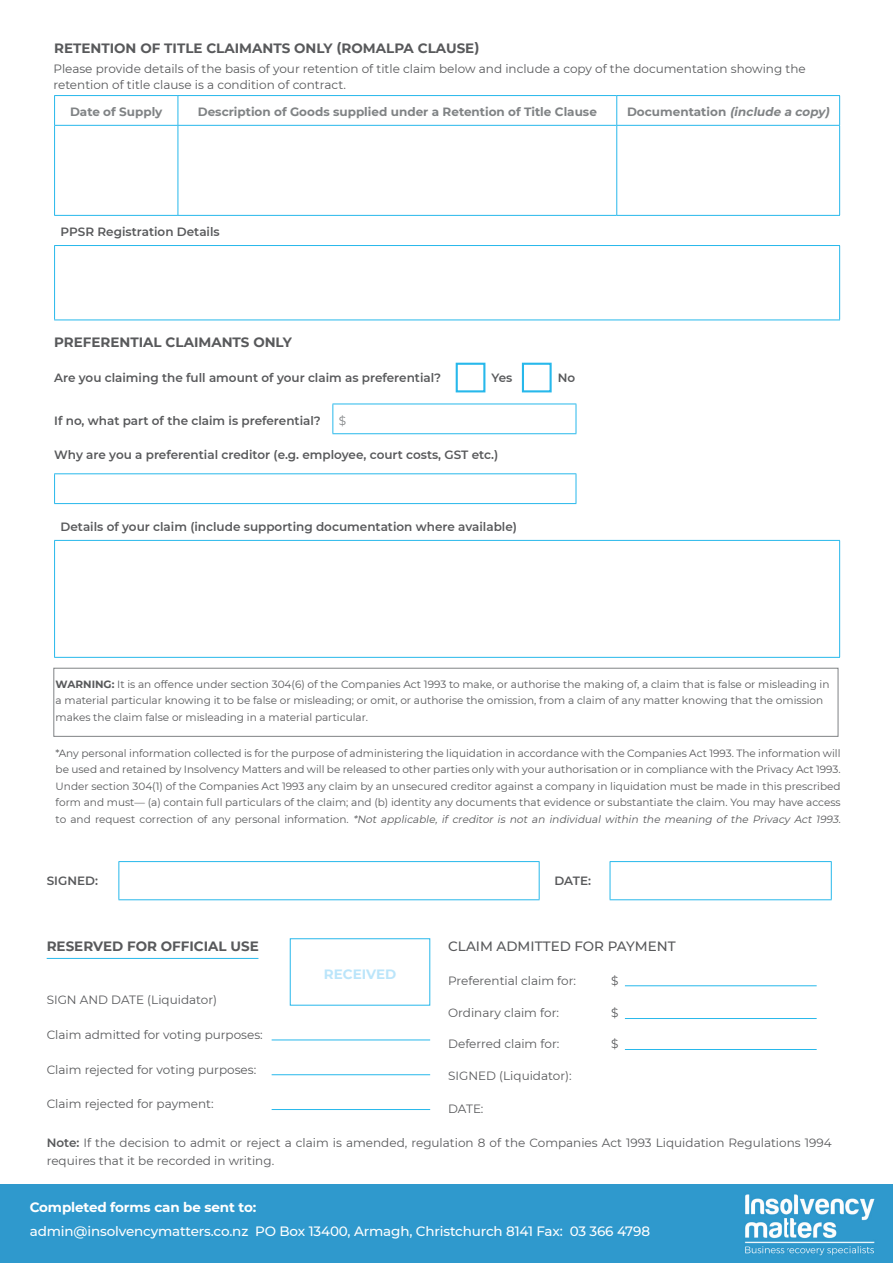
<style>
.page{position:relative;width:893px;height:1263px;background:#fff}
.page>*{position:absolute;margin:0;border:0;box-sizing:border-box;transform-origin:0 0}
.t1{font:700 13.5px "Montserrat";color:#58595b}
.t2{font:500 13.5px "Montserrat";letter-spacing:-.01em;color:#fff}
.t3{font:700 13.5px "Montserrat";letter-spacing:-.01em;color:#fff}
.t4{font:500 13.5px "Montserrat";color:#58595b}
.t5{font:700 13.5px "Montserrat";color:#bbe5fa}
.t6{font:12px/16.5px "Montserrat";color:#58595b}
.t7{font:600 12px "Montserrat";color:#58595b}
.t8{font:700 12px "Montserrat";color:#808385}
.t9{font:italic 700 12px "Montserrat";color:#808385}
.t10{font:12px "Montserrat";color:#808385}
.t11{font:10.5px/16.5px "Montserrat";color:#58595b}
.s1{font-style:normal}
.s2{font-weight:700}
.s3{font-style:italic}
.s4{font-weight:600}
</style>
<div class="page">
<div style="left:0;top:1185px;width:893px;height:78px;background:#2f99cd"></div>
<img style="left:683px;top:1184px;width:210px;height:72px">
<hr style="left:54px;top:95px;width:124px;height:1px;background:#27b8eb">
<svg style="left:54px;top:96px;width:1px;height:29px"></svg>
<hr style="left:178px;top:95px;width:439px;height:1px;background:#27b8eb">
<svg style="left:178px;top:96px;width:1px;height:29px"></svg>
<hr style="left:617px;top:95px;width:223px;height:1px;background:#27b8eb">
<svg style="left:616px;top:96px;width:1px;height:29px"></svg>
<svg style="left:839px;top:96px;width:1px;height:29px"></svg>
<hr style="left:54px;top:125px;width:124px;height:1px;background:#27b8eb">
<hr style="left:54px;top:126px;width:1px;height:89px;background:#27b8eb">
<hr style="left:178px;top:125px;width:439px;height:1px;background:#27b8eb">
<hr style="left:178px;top:126px;width:1px;height:89px;background:#27b8eb">
<hr style="left:617px;top:125px;width:223px;height:1px;background:#27b8eb">
<hr style="left:616px;top:126px;width:1px;height:89px;background:#27b8eb">
<hr style="left:839px;top:126px;width:1px;height:89px;background:#27b8eb">
<hr style="left:54px;top:215px;width:124px;height:1px;background:#27b8eb">
<hr style="left:178px;top:215px;width:439px;height:1px;background:#27b8eb">
<hr style="left:617px;top:215px;width:223px;height:1px;background:#27b8eb">
<hr style="left:54px;top:246px;width:1px;height:74px;background:#27b8eb">
<hr style="left:839px;top:246px;width:1px;height:74px;background:#27b8eb">
<hr style="left:54px;top:320px;width:786px;height:1px;background:#27b8eb">
<hr style="left:54px;top:245px;width:786px;height:1px;background:#27b8eb">
<hr style="left:54px;top:541px;width:1px;height:116px;background:#27b8eb">
<hr style="left:839px;top:541px;width:1px;height:116px;background:#27b8eb">
<hr style="left:54px;top:657px;width:786px;height:1px;background:#27b8eb">
<hr style="left:54px;top:540px;width:786px;height:1px;background:#27b8eb">
<div style="left:456px;top:363px;width:29px;height:29px;border:2px solid #27b8eb"></div>
<div style="left:522px;top:363px;width:30px;height:29px;border:2px solid #27b8eb"></div>
<hr style="left:332px;top:404px;width:244px;height:1px;background:#27b8eb">
<svg style="left:332px;top:404px;width:1px;height:29px"></svg>
<svg style="left:576px;top:404px;width:1px;height:29px"></svg>
<hr style="left:332px;top:433px;width:244px;height:1px;background:#27b8eb">
<hr style="left:54px;top:473px;width:522px;height:1px;background:#27b8eb">
<svg style="left:54px;top:474px;width:1px;height:29px"></svg>
<svg style="left:576px;top:474px;width:1px;height:29px"></svg>
<hr style="left:54px;top:503px;width:522px;height:1px;background:#27b8eb">
<div style="left:53px;top:668px;width:785px;height:69px;border:1px solid #808385"></div>
<hr style="left:118px;top:861px;width:422px;height:1px;background:#27b8eb">
<hr style="left:118px;top:862px;width:1px;height:37px;background:#27b8eb">
<hr style="left:539px;top:862px;width:1px;height:37px;background:#27b8eb">
<hr style="left:118px;top:899px;width:422px;height:1px;background:#27b8eb">
<hr style="left:610px;top:861px;width:222px;height:1px;background:#27b8eb">
<hr style="left:610px;top:862px;width:1px;height:37px;background:#27b8eb">
<hr style="left:831px;top:862px;width:1px;height:37px;background:#27b8eb">
<hr style="left:610px;top:899px;width:222px;height:1px;background:#27b8eb">
<hr style="left:47px;top:958px;width:211px;height:1px;background:#27b8eb">
<div style="left:290px;top:938px;width:140px;height:67px;border:1px solid #27b8eb"></div>
<hr style="left:272px;top:1039px;width:158px;height:1px;background:#27b8eb">
<hr style="left:272px;top:1074px;width:158px;height:1px;background:#27b8eb">
<hr style="left:272px;top:1109px;width:158px;height:1px;background:#27b8eb">
<hr style="left:625px;top:985px;width:192px;height:1px;background:#27b8eb">
<hr style="left:625px;top:1018px;width:192px;height:1px;background:#27b8eb">
<hr style="left:625px;top:1049px;width:192px;height:1px;background:#27b8eb">
<p class="t1" style="left:54px;top:39px;width:427px">RETENTION OF TITLE CLAIMANTS ONLY (ROMALPA CLAUSE)</p>
<p class="t6" style="left:53px;top:60px;width:754px">Please provide details of the basis of your retention of title claim below and include a copy of the documentation showing the retention of title clause is a condition of contract.</p>
<p class="t8" style="left:70px;top:103px;width:94px">Date of Supply</p>
<p class="t8" style="left:198px;top:103px;width:401px">Description of Goods supplied under a Retention of Title Clause</p>
<p class="t9" style="left:627px;top:103px;width:207px"><span class="s1">Documentation</span> (include a copy)</p>
<p class="t7" style="left:61px;top:224px;width:161px">PPSR Registration Details</p>
<p class="t1" style="left:54px;top:333px;width:239px">PREFERENTIAL CLAIMANTS ONLY</p>
<p class="t7" style="left:54px;top:369px;width:388px">Are you claiming the full amount of your claim as preferential?</p>
<p class="t7" style="left:54px;top:412px;width:268px">If no, what part of the claim is preferential?</p>
<p class="t7" style="left:54px;top:446px;width:446px">Why are you a preferential creditor (e.g. employee, court costs, GST etc.)</p>
<p class="t7" style="left:492px;top:369px;width:22px">Yes</p>
<p class="t7" style="left:558px;top:369px;width:19px">No</p>
<p class="t10" style="left:339px;top:412px;width:9px">$</p>
<p class="t7" style="left:61px;top:518px;width:458px">Details of your claim (include supporting documentation where available)</p>
<p class="t11" style="left:56px;top:675px;width:775px"><span class="s2">WARNING:</span> It is an offence under section 304(6) of the Companies Act 1993 to make, or authorise the making of, a claim that is false or misleading in a material particular knowing it to be false or misleading; or omit, or authorise the omission, from a claim of any matter knowing that the omission makes the claim false or misleading in a material particular.</p>
<p class="t11" style="left:56px;top:745px;width:789px">*Any personal information collected is for the purpose of administering the liquidation in accordance with the Companies Act 1993. The information will be used and retained by Insolvency Matters and will be released to other parties only with your authorisation or in compliance with the Privacy Act 1993.<br>Under section 304(1) of the Companies Act 1993 any claim by an unsecured creditor against a company in liquidation must be made in this prescribed form and must— (a) contain full particulars of the claim; and (b) identity any documents that evidence or substantiate the claim. You may have access to a n d re q u est co r re ct i o n of a ny p e rso n a l i n fo r m a t i o n . <span class="s3">*Not applicable, if creditor is not an individual within the meaning of the Privacy Act 1993.</span></p>
<p class="t7" style="left:47px;top:872px;width:53px">SIGNED:</p>
<p class="t7" style="left:554px;top:872px;width:38px">DATE:</p>
<p class="t1" style="left:47px;top:937px;width:214px">RESERVED FOR OFFICIAL USE</p>
<p class="t6" style="left:47px;top:991px;width:172px">SIGN AND DATE (Liquidator)</p>
<p class="t6" style="left:47px;top:1026px;width:218px">Claim admitted for voting purposes:</p>
<p class="t6" style="left:47px;top:1061px;width:211px">Claim rejected for voting purposes:</p>
<p class="t6" style="left:47px;top:1095px;width:169px">Claim rejected for payment:</p>
<p class="t5" style="left:324px;top:964px;width:74px">RECEIVED</p>
<p class="t4" style="left:448px;top:937px;width:229px">CLAIM ADMITTED FOR PAYMENT</p>
<p class="t6" style="left:448px;top:972px;width:129px">Preferential claim for:</p>
<p class="t6" style="left:611px;top:972px;width:9px">$</p>
<p class="t6" style="left:611px;top:1004px;width:9px">$</p>
<p class="t6" style="left:611px;top:1035px;width:9px">$</p>
<p class="t6" style="left:448px;top:1067px;width:125px">SIGNED (Liquidator):</p>
<p class="t6" style="left:448px;top:1100px;width:37px">DATE:</p>
<p class="t6" style="left:448px;top:1004px;width:112px">Ordinary claim for:</p>
<p class="t6" style="left:448px;top:1035px;width:113px">Deferred claim for:</p>
<p class="t6" style="left:47px;top:1133px;width:786px;line-height:18px"><span class="s4">Note:</span> If the decision to admit or reject a claim is amended, regulation 8 of the Companies Act 1993 Liquidation Regulations 1994 requires that it be recorded in writing.</p>
<p class="t3" style="left:30px;top:1198px;width:228px">Completed forms can be sent to:</p>
<p class="t2" style="left:30px;top:1222px;width:622px">admin@insolvencymatters.co.nz PO Box 13400, Armagh, Christchurch 8141 Fax: 03 366 4798</p>
</div>
